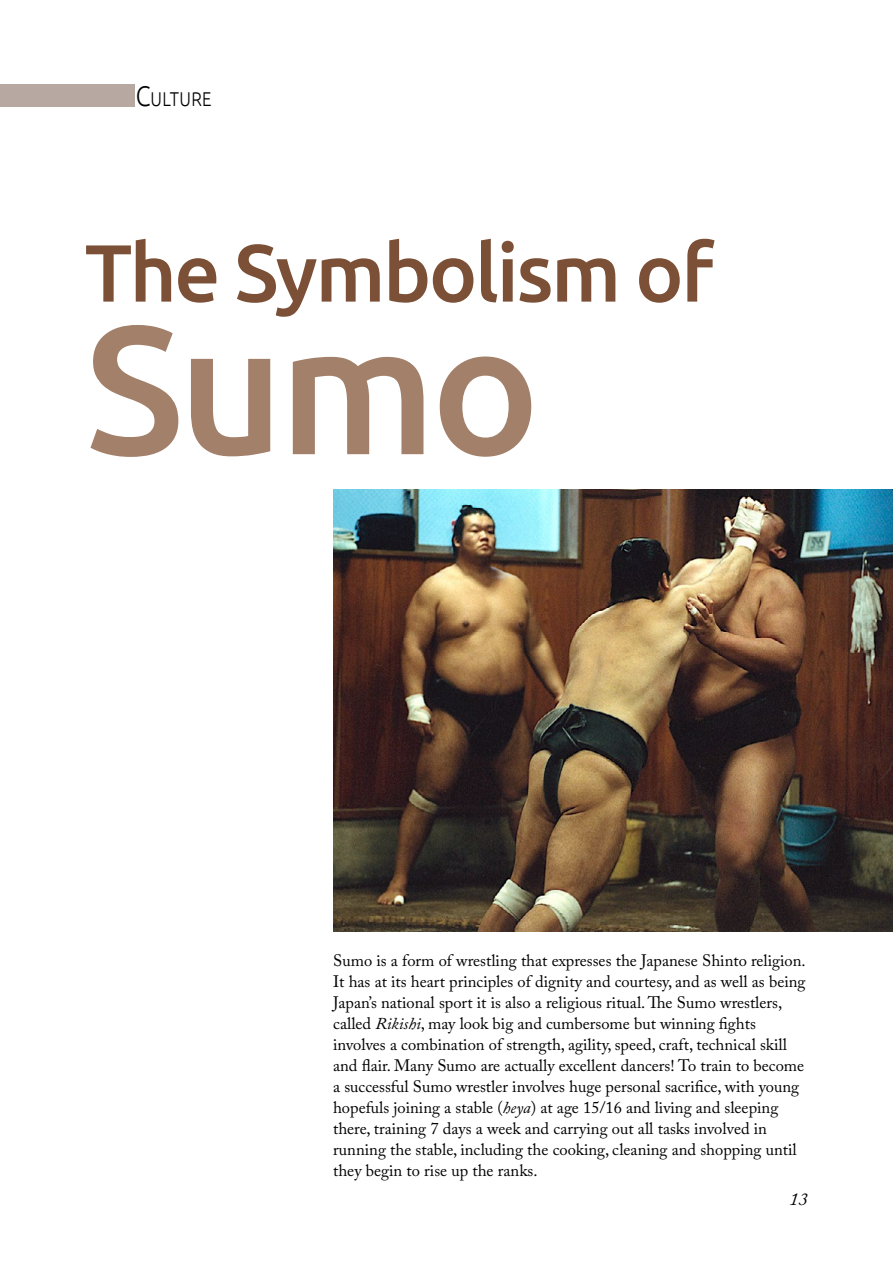
<style>
.page{position:relative;width:893px;height:1263px;background:#fff}
.page>*{position:absolute;margin:0;border:0;box-sizing:border-box;transform-origin:0 0}
.t1{font:500 182.25px "Ubuntu";color:#a2806a}
.t2{font:500 81px "Ubuntu";letter-spacing:-.03em;color:#7b5036}
.t3{font:300 19.95px "Ubuntu";letter-spacing:.015em;color:#000;scale:.85 1}
.t4{font:italic 18px "Adobe Caslon Pro";color:#000}
.t5{font:16.5px/21px "Adobe Caslon Pro";color:#000}
.s1{font-size:28.5px}
.s2{font-style:italic}
</style>
<div class="page">
<img style="left:333px;top:490px;width:560px;height:442px">
<div style="left:0;top:84px;width:135px;height:22px;background:#b8a8a2"></div>
<p class="t3" style="left:136px;top:87px;width:91px"><span class="s1">C</span>ULTURE</p>
<h2 class="t2" style="left:85px;top:222px;width:630px">The Symbolism of</h2>
<h1 class="t1" style="left:85px;top:274px;width:456px">Sumo</h1>
<p class="t5" style="left:333px;top:950px;width:474px">Sumo is a form of wrestling that expresses the Japanese Shinto religion.<br>It has at its heart principles of dignity and courtesy, and as well as being Japan’s national sport it is also a religious ritual. The Sumo wrestlers, called <span class="s2">Rikishi</span>, may look big and cumbersome but winning fights involves a combination of strength, agility, speed, craft, technical skill and flair. Many Sumo are actually excellent dancers! To train to become a successful Sumo wrestler involves huge personal sacrifice, with young hopefuls joining a stable (<span class="s2">heya</span>) at age 15/16 and living and sleeping there, training 7 days a week and carrying out all tasks involved in running the stable, including the cooking, cleaning and shopping until they begin to rise up the ranks.</p>
<p class="t4" style="left:790px;top:1188px;width:20px">13</p>
</div>
